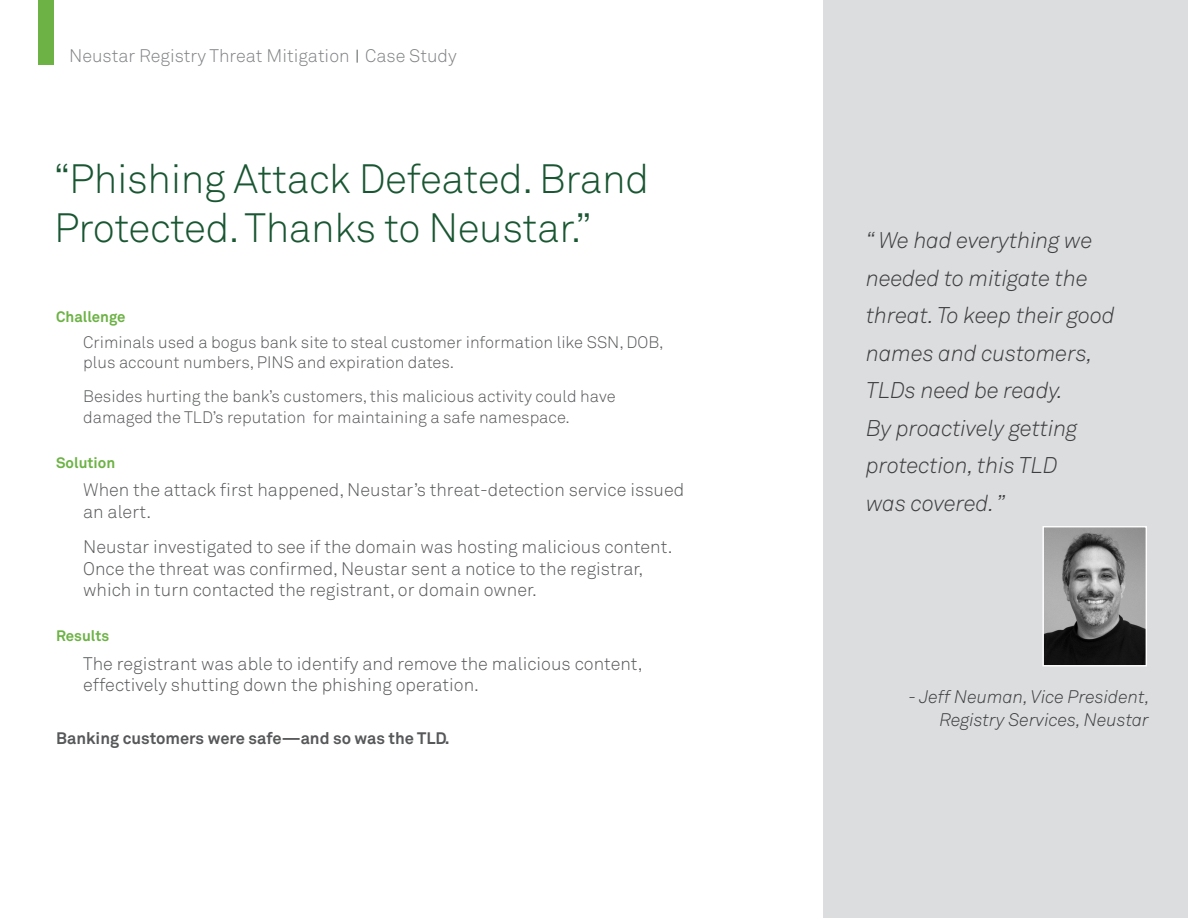
<style>
.page{position:relative;width:1188px;height:918px;background:#fff}
.page>*{position:absolute;margin:0;border:0;box-sizing:border-box;transform-origin:0 0}
.t1{font:300 40.5px/48.6px "Akkurat";letter-spacing:-.01em;color:#195632}
.t2{font:italic 300 22.5px/37.5px "Akkurat";letter-spacing:-.005em;color:#3e3e3f}
.indented_text_no_bul{font:300 18px/21.6px "Akkurat";color:#57585a}
.t3{font:italic 300 18px/22.5px "Akkurat";color:#3e3e3f;text-align:right}
.t4{font:300 18px "Akkurat";color:#808285}
.indented_text_no_bul-2{font:300 16.5px/19.8px "Akkurat";color:#57585a}
.t5{font:700 16.5px "Akkurat";color:#57585a}
.Header_of_Indented_T{font:700 15px "Akkurat";color:#6cb244}
</style>
<div class="page">
<div style="left:38px;top:0;width:16px;height:64px;background:#6cb244"></div>
<svg style="left:357px;top:50px;width:1px;height:13px"></svg>
<div style="left:824px;top:0;width:364px;height:918px;background:#dcdddf"></div>
<img style="left:1044px;top:528px;width:101px;height:136px">
<div style="left:1042px;top:526px;width:105px;height:140px;border:1px solid #fff"></div>
<p class="t4" style="left:69px;top:46px;width:389px">Neustar Registry Threat Mitigation Case Study</p>
<p class="t1" style="left:54px;top:156px;width:597px">“Phishing Attack Defeated. Brand<br>Protected. Thanks to Neustar.”</p>
<p class="Header_of_Indented_T" style="left:56px;top:307px;width:71px">Challenge</p>
<p class="indented_text_no_bul-2" style="left:83px;top:333px;width:582px">Criminals used a bogus bank site to steal customer information like SSN, DOB, plus account numbers, PINS and expiration dates.</p>
<p class="indented_text_no_bul-2" style="left:83px;top:385px;width:534px;line-height:21.6px">Besides hurting the bank’s customers, this malicious activity could have damaged the TLD’s reputation for maintaining a safe namespace.</p>
<p class="Header_of_Indented_T" style="left:56px;top:453px;width:61px">Solution</p>
<p class="indented_text_no_bul" style="left:83px;top:480px;width:603px">When the attack first happened, Neustar’s threat-detection service issued an alert.</p>
<p class="indented_text_no_bul" style="left:83px;top:536px;width:591px">Neustar investigated to see if the domain was hosting malicious content.<br>Once the threat was confirmed, Neustar sent a notice to the registrar, which in turn contacted the registrant, or domain owner.</p>
<p class="Header_of_Indented_T" style="left:56px;top:627px;width:55px">Results</p>
<p class="indented_text_no_bul" style="left:83px;top:653px;width:561px">The registrant was able to identify and remove the malicious content, effectively shutting down the phishing operation.</p>
<p class="t5" style="left:56px;top:728px;width:395px">Banking customers were safe—and so was the TLD.</p>
<p class="t2" style="left:866px;top:222px;width:250px">“ We had everything we needed to mitigate the threat. To keep their good names and customers,<br>TLDs need be ready.<br>By proactively getting protection, this TLD<br>was covered. ”</p>
<p class="t3" style="left:908px;top:686px;width:243px">- Jeff Neuman, Vice President,<br>Registry Services, Neustar</p>
</div>
